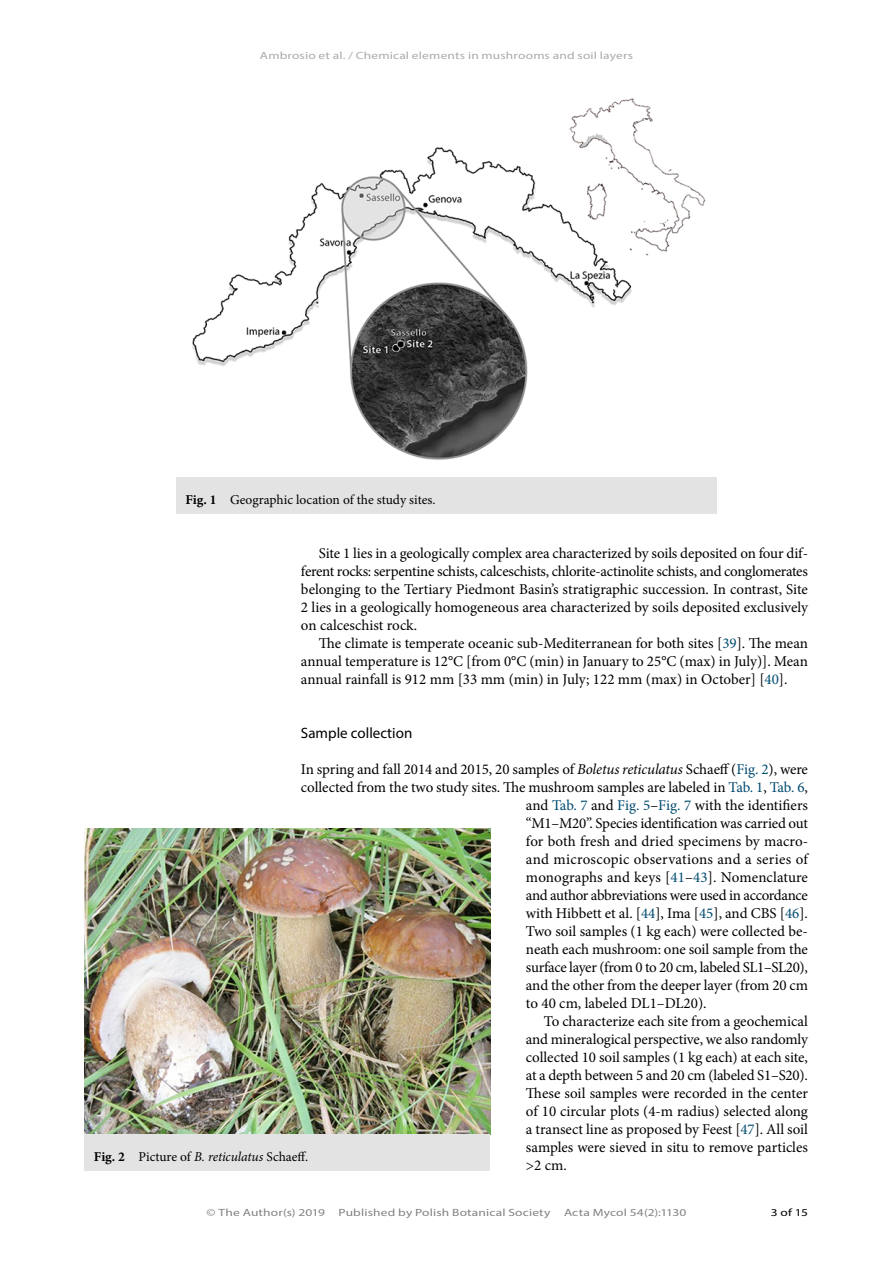
<style>
.page{position:relative;width:893px;height:1263px;background:#fff}
.page>*{position:absolute;margin:0;border:0;box-sizing:border-box;transform-origin:0 0}
.Body_text___first_li{font:15px/18px "Minion Pro";color:#000;text-align:justify}
.Body_text{font:15px "Minion Pro";letter-spacing:-.005em;color:#000}
.Body_text-2{font:15px "Minion Pro";letter-spacing:-.025em;color:#000}
.Body_text-3{font:15px "Minion Pro";letter-spacing:.015em;color:#000}
.Subheader{font:15px "Myriad Pro";color:#000}
.t1{font:13.5px "Minion Pro";color:#000}
.t2{font:10.5px "Myriad Pro Regular 3";letter-spacing:.01em;color:#828282;scale:1.28 1}
.t3{font:10.5px "Myriad Pro Regular 3";letter-spacing:.01em;color:#aaa;scale:1.28 1}
.t4{font:10.5px "Myriad Pro";color:#000;scale:1.28 1}
.s1{font-weight:700}
.s2{color:#004b6f}
.s3{font-style:italic}
</style>
<div class="page">
<img style="left:192px;top:98px;width:514px;height:362px">
<div style="left:176px;top:477px;width:540px;height:36px;background:#e2e3e2"></div>
<img style="left:85px;top:828px;width:405px;height:306px">
<div style="left:85px;top:1134px;width:405px;height:36px;background:#e2e3e2"></div>
<p class="t3" style="left:260px;top:49px;width:293px">Ambrosio et al. / Chemical elements in mushrooms and soil layers</p>
<p class="t1" style="left:185px;top:491px;width:252px"><span class="s1">Fig. 1</span> Geographic location of the study sites.</p>
<p class="Body_text___first_li" style="left:301px;top:544px;width:508px;text-indent:18px">Site 1 lies in a geologically complex area characterized by soils deposited on four dif&shy;ferent rocks: serpentine schists, calceschists, chlorite-actinolite schists, and conglomerates belonging to the Tertiary Piedmont Basin’s stratigraphic succession. In contrast, Site 2 lies in a geologically homogeneous area characterized by soils deposited exclusively on calceschist rock.</p>
<p class="Body_text___first_li" style="left:301px;top:634px;width:508px;text-indent:18px">The climate is temperate oceanic sub-Mediterranean for both sites [<span class="s2">39</span>]. The mean annual temperature is 12°C [from 0°C (min) in January to 25°C (max) in July)]. Mean annual rainfall is 912 mm [33 mm (min) in July; 122 mm (max) in October] [<span class="s2">40</span>].</p>
<p class="Subheader" style="left:301px;top:724px;width:113px">Sample collection</p>
<p class="Body_text" style="left:301px;top:759px;width:508px">In spring and fall 2014 and 2015, 20 samples of <span class="s3">Boletus reticulatus</span> Schaeff (<span class="s2">Fig. 2</span>), were</p>
<p class="Body_text" style="left:301px;top:777px;width:508px">collected from the two study sites. The mushroom samples are labeled in <span class="s2">Tab. 1</span>, <span class="s2">Tab. 6</span>,</p>
<p class="Body_text" style="left:526px;top:795px;width:283px">and <span class="s2">Tab. 7</span> and <span class="s2">Fig. 5</span>–<span class="s2">Fig. 7</span> with the identifiers</p>
<p class="Body_text" style="left:526px;top:813px;width:283px">“M1–M20”. Species identification was carried out</p>
<p class="Body_text" style="left:526px;top:831px;width:284px">for both fresh and dried specimens by macro-</p>
<p class="Body_text-3" style="left:526px;top:849px;width:283px">and microscopic observations and a series of</p>
<p class="Body_text" style="left:526px;top:867px;width:283px">monographs and keys [<span class="s2">41</span>–<span class="s2">43</span>]. Nomenclature</p>
<p class="Body_text-2" style="left:526px;top:885px;width:283px">and author abbreviations were used in accordance</p>
<p class="Body_text" style="left:526px;top:903px;width:284px">with Hibbett et al. [<span class="s2">44</span>], Ima [<span class="s2">45</span>], and CBS [<span class="s2">46</span>].</p>
<p class="Body_text" style="left:526px;top:921px;width:283px">Two soil samples (1 kg each) were collected be-</p>
<p class="Body_text" style="left:526px;top:939px;width:283px">neath each mushroom: one soil sample from the</p>
<p class="Body_text" style="left:526px;top:957px;width:283px">surface layer (from 0 to 20 cm, labeled SL1–SL20),</p>
<p class="Body_text" style="left:526px;top:975px;width:283px">and the other from the deeper layer (from 20 cm</p>
<p class="Body_text" style="left:526px;top:993px;width:182px">to 40 cm, labeled DL1–DL20).</p>
<p class="Body_text___first_li" style="left:526px;top:1012px;width:284px;text-indent:18px">To characterize each site from a geochemical and mineralogical perspective, we also randomly collected 10 soil samples (1 kg each) at each site, at a depth between 5 and 20 cm (labeled S1–S20).<br>These soil samples were recorded in the center of 10 circular plots (4-m radius) selected along a transect line as proposed by Feest [<span class="s2">47</span>]. All soil samples were sieved in situ to remove particles &gt;2 cm.</p>
<p class="t1" style="left:94px;top:1148px;width:216px"><span class="s1">Fig. 2</span> Picture of <span class="s3">B. reticulatus</span> Schaeff.</p>
<p class="t2" style="left:207px;top:1205px;width:94px">© The Author(s) 2019</p>
<p class="t2" style="left:338px;top:1205px;width:167px">Published by Polish Botanical Society</p>
<p class="t2" style="left:564px;top:1205px;width:97px">Acta Mycol 54(2):1130</p>
<p class="t4" style="left:771px;top:1205px;width:31px">3 of 15</p>
</div>
